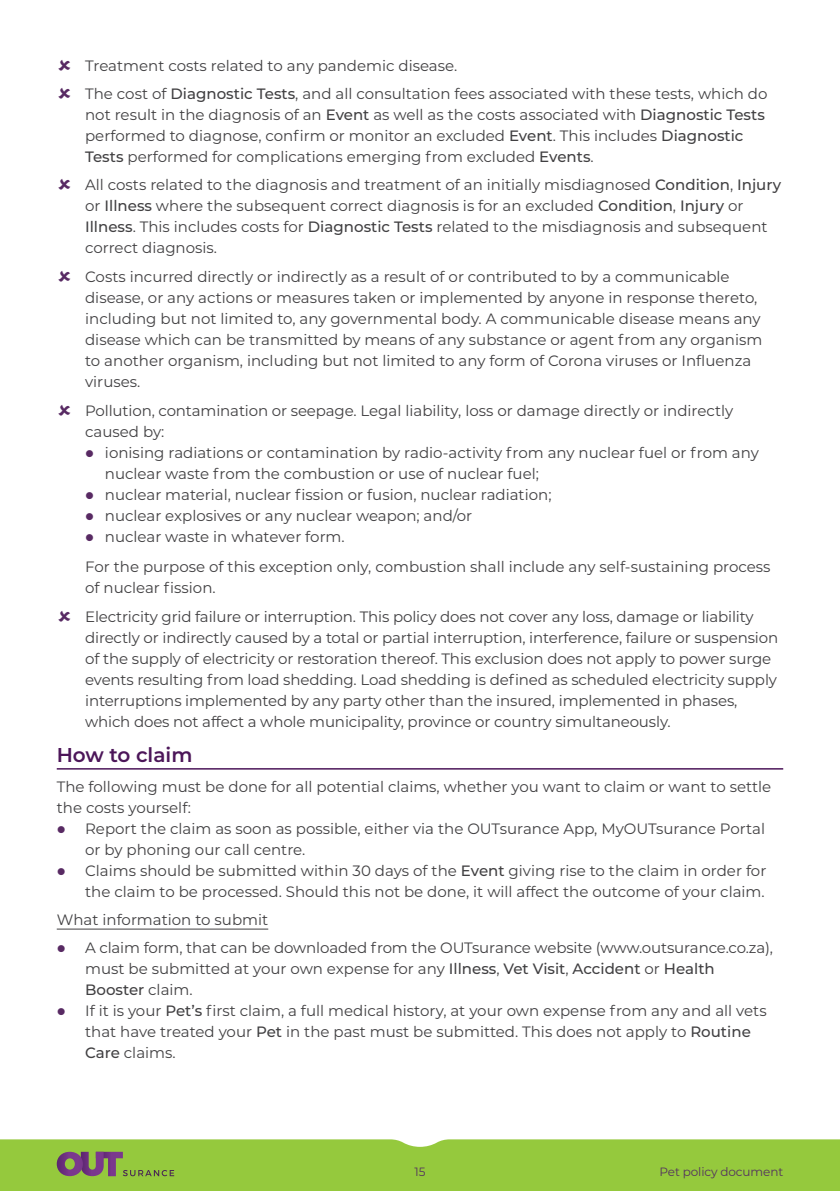
<style>
.page{position:relative;width:840px;height:1191px;background:#fff}
.page>*{position:absolute;margin:0;border:0;box-sizing:border-box;transform-origin:0 0}
.t1{font:600 20px "Montserrat";color:#4c1659}
.t2{font:15px/21px "Montserrat";color:#414042}
.t3{font:12px "Montserrat";letter-spacing:-.01em;color:#54335e}
.s1{font-weight:500}
</style>
<div class="page">
<div style="left:0;top:1139px;width:839px;height:52px;background:#95c93d"></div>
<svg style="left:57px;top:1151px;width:117px;height:25px;background:#858d58"></svg>
<hr style="left:57px;top:768px;width:725px;height:1px;background:#4c1659">
<hr style="left:57px;top:928px;width:211px;height:1px;background:#414042">
<p class="t2" style="left:85px;top:51px;width:683px;line-height:28px">Treatment costs related to any pandemic disease.<br>The cost of <span class="s1">Diagnostic Tests</span>, and all consultation fees associated with these tests, which do</p>
<p class="t2" style="left:85px;top:104px;width:681px">not result in the diagnosis of an <span class="s1">Event</span> as well as the costs associated with <span class="s1">Diagnostic Tests </span>performed to diagnose, confirm or monitor an excluded <span class="s1">Event</span>. This includes <span class="s1">Diagnostic<br>Tests</span> performed for complications emerging from excluded <span class="s1">Events</span>.</p>
<p class="t2" style="left:85px;top:174px;width:697px">All costs related to the diagnosis and treatment of an initially misdiagnosed <span class="s1">Condition</span>, <span class="s1">Injury </span>or <span class="s1">Illness</span> where the subsequent correct diagnosis is for an excluded <span class="s1">Condition</span>, <span class="s1">Injury</span> or <span class="s1">Illness</span>. This includes costs for <span class="s1">Diagnostic Tests</span> related to the misdiagnosis and subsequent correct diagnosis.</p>
<p class="t2" style="left:85px;top:265px;width:678px">Costs incurred directly or indirectly as a result of or contributed to by a communicable disease, or any actions or measures taken or implemented by anyone in response thereto, including but not limited to, any governmental body. A communicable disease means any disease which can be transmitted by means of any substance or agent from any organism to another organism, including but not limited to any form of Corona viruses or Influenza viruses.</p>
<p class="t2" style="left:85px;top:400px;width:649px">Pollution, contamination or seepage. Legal liability, loss or damage directly or indirectly caused by:</p>
<p class="t2" style="left:105px;top:442px;width:655px">ionising radiations or contamination by radio-activity from any nuclear fuel or from any nuclear waste from the combustion or use of nuclear fuel;<br>nuclear material, nuclear fission or fusion, nuclear radiation;<br>nuclear explosives or any nuclear weapon; and/or<br>nuclear waste in whatever form.</p>
<p class="t2" style="left:85px;top:555px;width:686px">For the purpose of this exception only, combustion shall include any self-sustaining process of nuclear fission.</p>
<p class="t2" style="left:85px;top:606px;width:694px">Electricity grid failure or interruption. This policy does not cover any loss, damage or liability directly or indirectly caused by a total or partial interruption, interference, failure or suspension of the supply of electricity or restoration thereof. This exclusion does not apply to power surge events resulting from load shedding. Load shedding is defined as scheduled electricity supply interruptions implemented by any party other than the insured, implemented in phases, which does not affect a whole municipality, province or country simultaneously.</p>
<h1 class="t1" style="left:57px;top:741px;width:137px">How to claim</h1>
<p class="t2" style="left:57px;top:775px;width:715px">The following must be done for all potential claims, whether you want to claim or want to settle the costs yourself:</p>
<p class="t2" style="left:85px;top:817px;width:682px">Report the claim as soon as possible, either via the OUTsurance App, MyOUTsurance Portal or by phoning our call centre.<br>Claims should be submitted within 30 days of the <span class="s1">Event</span> giving rise to the claim in order for the claim to be processed. Should this not be done, it will affect the outcome of your claim.</p>
<p class="t2" style="left:85px;top:905px;width:689px;line-height:28px;text-indent:-28px">What information to submit<br>A claim form, that can be downloaded from the OUTsurance website (www.outsurance.co.za),</p>
<p class="t2" style="left:85px;top:957px;width:682px">must be submitted at your own expense for any <span class="s1">Illness</span>, <span class="s1">Vet Visit</span>, <span class="s1">Accident</span> or <span class="s1">Health Booster</span> claim.<br>If it is your <span class="s1">Pet’s</span> first claim, a full medical history, at your own expense from any and all vets that have treated your <span class="s1">Pet</span> in the past must be submitted. This does not apply to <span class="s1">Routine Care</span> claims.</p>
<p class="t3" style="left:414px;top:1163px;width:13px">15</p>
<p class="t3" style="left:659px;top:1163px;width:125px">Pet policy document</p>
</div>
